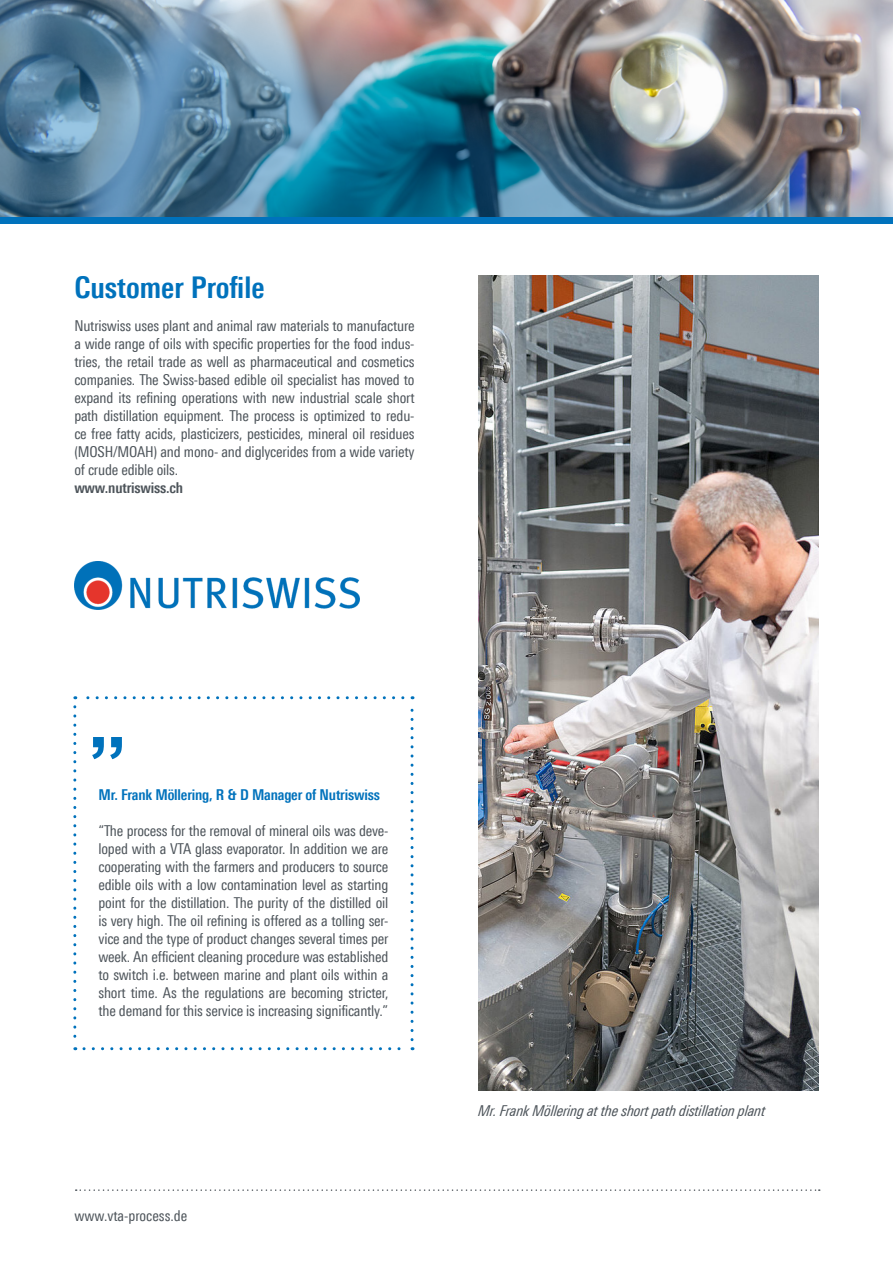
<style>
.page{position:relative;width:893px;height:1263px;background:#fff}
.page>*{position:absolute;margin:0;border:0;box-sizing:border-box;transform-origin:0 0}
.t1{font:700 74.85px "Arial";color:#0072bc;scale:1.05 1}
.t2{font:700 condensed 30px "Univers Next Pro";color:#0072bc}
.t3{font:15px/18px "Linotype Univers 420 Cn";letter-spacing:-.01em;color:#4d545a;text-align:justify}
.t4{font:15px "Linotype Univers 421 Cn It";letter-spacing:-.01em;color:#4d545a}
.t5{font:700 condensed 15px "Univers Next Pro";letter-spacing:-.01em;color:#0072bc}
.t6{font:700 condensed 15px "Univers Next Pro";letter-spacing:-.01em;color:#4d545a}
</style>
<div class="page">
<svg style="left:76px;top:1189px;width:744px;height:2px"></svg>
<img style="left:0;top:0;width:893px;height:217px">
<svg style="left:73px;top:707px;width:3px;height:343px"></svg>
<svg style="left:84px;top:1047px;width:329px;height:3px"></svg>
<svg style="left:411px;top:696px;width:3px;height:344px"></svg>
<svg style="left:75px;top:696px;width:328px;height:3px"></svg>
<img style="left:74px;top:561px;width:285px;height:48px">
<img style="left:478px;top:275px;width:341px;height:816px">
<div style="left:0;top:217px;width:893px;height:6px;background:#0072bc"></div>
<h2 class="t2" style="left:74px;top:269px;width:192px">Customer Profile</h2>
<p class="t3" style="left:74px;top:317px;width:342px">Nutriswiss uses plant and animal raw materials to manufacture a wide range of oils with specific properties for the food indus&shy;tries, the retail trade as well as pharmaceutical and cosmetics companies. The Swiss-based edible oil specialist has moved to expand its refining operations with new industrial scale short path distillation equipment. The process is optimized to redu&shy;ce free fatty acids, plasticizers, pesticides, mineral oil residues (MOSH/MOAH) and mono- and diglycerides from a wide variety of crude edible oils.</p>
<p class="t6" style="left:74px;top:479px;width:110px">www.nutriswiss.ch</p>
<h1 class="t1" style="left:127px;top:784px;width:39px;rotate:-180deg">“</h1>
<p class="t5" style="left:98px;top:786px;width:283px">Mr. Frank Möllering, R &amp; D Manager of Nutriswiss</p>
<p class="t3" style="left:98px;top:822px;width:292px">“The process for the removal of mineral oils was deve&shy;loped with a VTA glass evaporator. In addition we are cooperating with the farmers and producers to source edible oils with a low contamination level as starting point for the distillation. The purity of the distilled oil is very high. The oil refining is offered as a tolling ser&shy;vice and the type of product changes several times per week. An efficient cleaning procedure was established to switch i.e. between marine and plant oils within a short time. As the regulations are becoming stricter, the demand for this service is increasing significantly.”</p>
<p class="t3" style="left:74px;top:1206px;width:114px">www.vta-process.de</p>
<p class="t4" style="left:478px;top:1102px;width:289px">Mr. Frank Möllering at the short path distillation plant</p>
</div>
